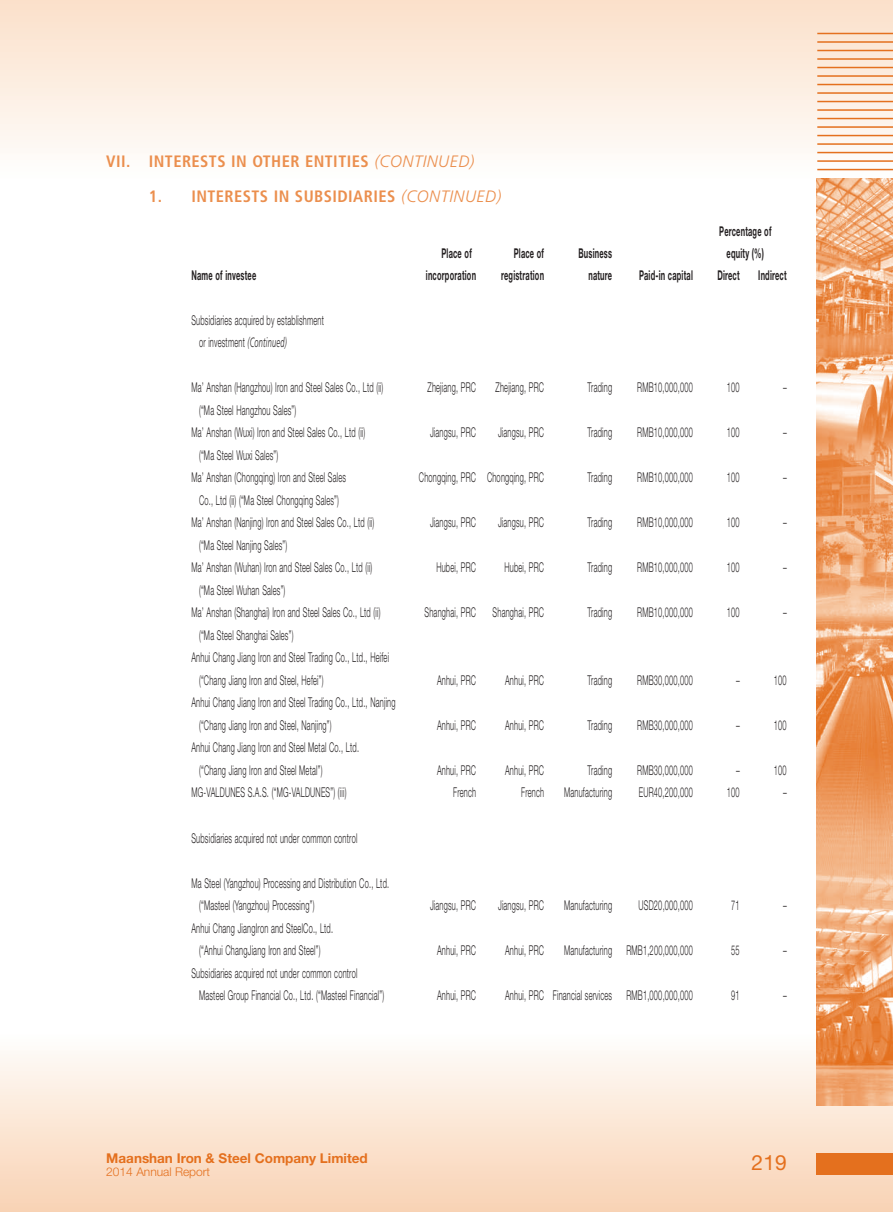
<style>
.page{position:relative;width:893px;height:1212px;background:#fff}
.page>*{position:absolute;margin:0;border:0;box-sizing:border-box;transform-origin:0 0}
.t1{font:21px "Helvetica Neue LT Std";color:#e4701e}
.t2{font:700 condensed 16.5px "Frutiger LT Std";letter-spacing:.025em;color:#eb8f4e}
.t3{font:italic 300 16.5px "Frutiger LT Std";color:#eb8f4e}
.t4{font:300 13.5px/22.5px "Helvetica Neue LT Std";letter-spacing:.03em;color:#231f20;scale:.55 1}
.t5{font:700 13.5px "Helvetica Neue LT Std";letter-spacing:.03em;color:#231f20;scale:.55 1}
.t6{font:700 13.5px "Helvetica Neue LT Std";color:#e4701e}
.t7{font:300 12px "Helvetica Neue LT Std";color:#e4701e}
.s1{font-family:"Frutiger LT Std";font-style:italic}
</style>
<div class="page">
<div style="left:1px;top:1032px;width:892px;height:180px;background:linear-gradient(to bottom,#fefefd,#f9d2b3)"></div>
<div style="left:1px;top:0;width:892px;height:181px;background:linear-gradient(to bottom,#fbe0c9,#fefefd)"></div>
<img style="left:816px;top:179px;width:77px;height:927px">
<hr style="left:817px;top:169px;width:76px;height:1px;background:#e4701e">
<hr style="left:817px;top:160px;width:76px;height:2px;background:#e4701e">
<hr style="left:817px;top:152px;width:76px;height:1px;background:#e4701e">
<hr style="left:817px;top:143px;width:76px;height:2px;background:#e4701e">
<hr style="left:817px;top:135px;width:76px;height:1px;background:#e4701e">
<hr style="left:817px;top:126px;width:76px;height:2px;background:#e4701e">
<hr style="left:817px;top:118px;width:76px;height:1px;background:#e4701e">
<hr style="left:817px;top:109px;width:76px;height:2px;background:#e4701e">
<hr style="left:817px;top:101px;width:76px;height:1px;background:#e4701e">
<hr style="left:817px;top:92px;width:76px;height:2px;background:#e4701e">
<hr style="left:817px;top:84px;width:76px;height:1px;background:#e4701e">
<hr style="left:817px;top:75px;width:76px;height:2px;background:#e4701e">
<hr style="left:817px;top:67px;width:76px;height:1px;background:#e4701e">
<hr style="left:817px;top:58px;width:76px;height:2px;background:#e4701e">
<hr style="left:817px;top:50px;width:76px;height:1px;background:#e4701e">
<hr style="left:817px;top:41px;width:76px;height:2px;background:#e4701e">
<hr style="left:817px;top:33px;width:76px;height:1px;background:#e4701e">
<div style="left:816px;top:1153px;width:77px;height:22px;background:#e4701e"></div>
<p class="t2" style="left:106px;top:151px;width:36px">VII . INTE</p>
<p class="t2" style="left:182px;top:151px;width:19px">RESTS</p>
<p class="t2" style="left:231px;top:151px;width:83px">IN OTHER ENTITIES</p>
<p class="t3" style="left:375px;top:152px;width:27px">(CONTINUED</p>
<p class="t3" style="left:470px;top:152px;width:6px">)</p>
<p class="t2" style="left:149px;top:187px;width:52px">1. INTE</p>
<p class="t2" style="left:225px;top:187px;width:19px">RESTS</p>
<p class="t2" style="left:274px;top:187px;width:108px">IN SUBSIDIARIES</p>
<p class="t3" style="left:401px;top:187px;width:27px">(CONTINUED</p>
<p class="t3" style="left:497px;top:187px;width:6px">)</p>
<p class="t5" style="left:719px;top:222px;width:97px">Percentage of</p>
<p class="t5" style="left:441px;top:245px;width:57px">Place of</p>
<p class="t5" style="left:514px;top:245px;width:57px">Place of</p>
<p class="t5" style="left:578px;top:245px;width:63px">Business</p>
<p class="t5" style="left:727px;top:245px;width:70px">equity (%)</p>
<p class="t5" style="left:191px;top:267px;width:120px">Name of investee</p>
<p class="t5" style="left:426px;top:267px;width:93px">incorporation</p>
<p class="t5" style="left:501px;top:267px;width:80px">registration</p>
<p class="t5" style="left:588px;top:267px;width:45px">nature</p>
<p class="t5" style="left:639px;top:267px;width:100px">Paid-in capital</p>
<p class="t5" style="left:717px;top:267px;width:42px">Direct</p>
<p class="t5" style="left:758px;top:267px;width:53px">Indirect</p>
<p class="t4" style="left:199px;top:308px;width:229px;text-indent:-8px">Subsidiaries acquired by establishment or investment <span class="s1">(Continued)</span></p>
<p class="t4" style="left:191px;top:376px;width:351px">Ma’ Anshan (Hangzhou) Iron and Steel Sales Co., Ltd (ii)</p>
<p class="t4" style="left:428px;top:376px;width:90px">Zhejiang, PRC</p>
<p class="t4" style="left:496px;top:376px;width:90px">Zhejiang, PRC</p>
<p class="t4" style="left:587px;top:376px;width:46px">Trading</p>
<p class="t4" style="left:637px;top:376px;width:103px">RMB10,000,000</p>
<p class="t4" style="left:727px;top:376px;width:25px">100</p>
<p class="t4" style="left:783px;top:376px;width:8px">–</p>
<p class="t4" style="left:191px;top:398px;width:318px;text-indent:8px">(“Ma Steel Hangzhou Sales”)<br>Ma’ Anshan (Wuxi) Iron and Steel Sales Co., Ltd (ii)</p>
<p class="t4" style="left:430px;top:421px;width:85px">Jiangsu, PRC</p>
<p class="t4" style="left:498px;top:421px;width:85px">Jiangsu, PRC</p>
<p class="t4" style="left:587px;top:421px;width:46px">Trading</p>
<p class="t4" style="left:637px;top:421px;width:103px">RMB10,000,000</p>
<p class="t4" style="left:727px;top:421px;width:25px">100</p>
<p class="t4" style="left:783px;top:421px;width:8px">–</p>
<p class="t4" style="left:191px;top:443px;width:283px;text-indent:8px">(“Ma Steel Wuxi Sales”)<br>Ma’ Anshan (Chongqing) Iron and Steel Sales</p>
<p class="t4" style="left:191px;top:488px;width:334px;text-indent:8px">Co., Ltd (ii) (“Ma Steel Chongqing Sales”)<br>Ma’ Anshan (Nanjing) Iron and Steel Sales Co., Ltd (ii)</p>
<p class="t4" style="left:191px;top:533px;width:331px;text-indent:8px">(“Ma Steel Nanjing Sales”)<br>Ma’ Anshan (Wuhan) Iron and Steel Sales Co., Ltd (ii)</p>
<p class="t4" style="left:191px;top:578px;width:345px;text-indent:8px">(“Ma Steel Wuhan Sales”)<br>Ma’ Anshan (Shanghai) Iron and Steel Sales Co., Ltd (ii)</p>
<p class="t4" style="left:419px;top:466px;width:229px">Chongqing, PRC Chongqing, PRC</p>
<p class="t4" style="left:587px;top:466px;width:46px">Trading</p>
<p class="t4" style="left:637px;top:466px;width:103px">RMB10,000,000</p>
<p class="t4" style="left:727px;top:466px;width:25px">100</p>
<p class="t4" style="left:783px;top:466px;width:8px">–</p>
<p class="t4" style="left:430px;top:511px;width:85px">Jiangsu, PRC</p>
<p class="t4" style="left:498px;top:511px;width:85px">Jiangsu, PRC</p>
<p class="t4" style="left:587px;top:511px;width:46px">Trading</p>
<p class="t4" style="left:637px;top:511px;width:103px">RMB10,000,000</p>
<p class="t4" style="left:727px;top:511px;width:25px">100</p>
<p class="t4" style="left:783px;top:511px;width:8px">–</p>
<p class="t4" style="left:436px;top:556px;width:74px">Hubei, PRC</p>
<p class="t4" style="left:504px;top:556px;width:74px">Hubei, PRC</p>
<p class="t4" style="left:587px;top:556px;width:46px">Trading</p>
<p class="t4" style="left:637px;top:556px;width:103px">RMB10,000,000</p>
<p class="t4" style="left:727px;top:556px;width:25px">100</p>
<p class="t4" style="left:783px;top:556px;width:8px">–</p>
<p class="t4" style="left:425px;top:601px;width:219px">Shanghai, PRC Shanghai, PRC</p>
<p class="t4" style="left:587px;top:601px;width:46px">Trading</p>
<p class="t4" style="left:637px;top:601px;width:103px">RMB10,000,000</p>
<p class="t4" style="left:727px;top:601px;width:25px">100</p>
<p class="t4" style="left:783px;top:601px;width:8px">–</p>
<p class="t4" style="left:199px;top:624px;width:173px">(“Ma Steel Shanghai Sales”)</p>
<p class="t4" style="left:191px;top:646px;width:361px">Anhui Chang Jiang Iron and Steel Trading Co., Ltd., Heifei</p>
<p class="t4" style="left:199px;top:669px;width:228px">(“Chang Jiang Iron and Steel, Hefei”)</p>
<p class="t4" style="left:437px;top:669px;width:73px">Anhui, PRC</p>
<p class="t4" style="left:505px;top:669px;width:73px">Anhui, PRC</p>
<p class="t4" style="left:587px;top:669px;width:46px">Trading</p>
<p class="t4" style="left:637px;top:669px;width:103px">RMB30,000,000</p>
<p class="t4" style="left:736px;top:669px;width:8px">–</p>
<p class="t4" style="left:774px;top:669px;width:25px">100</p>
<p class="t4" style="left:199px;top:691px;width:359px;text-indent:-8px">Anhui Chang Jiang Iron and Steel Trading Co., Ltd., Nanjing (“Chang Jiang Iron and Steel, Nanjing”)</p>
<p class="t4" style="left:437px;top:714px;width:73px">Anhui, PRC</p>
<p class="t4" style="left:505px;top:714px;width:73px">Anhui, PRC</p>
<p class="t4" style="left:588px;top:714px;width:46px">Trading</p>
<p class="t4" style="left:637px;top:714px;width:103px">RMB30,000,000</p>
<p class="t4" style="left:736px;top:714px;width:8px">–</p>
<p class="t4" style="left:774px;top:714px;width:25px">100</p>
<p class="t4" style="left:199px;top:736px;width:293px;text-indent:-8px">Anhui Chang Jiang Iron and Steel Metal Co., Ltd. (“Chang Jiang Iron and Steel Metal”)</p>
<p class="t4" style="left:437px;top:759px;width:73px">Anhui, PRC</p>
<p class="t4" style="left:505px;top:759px;width:73px">Anhui, PRC</p>
<p class="t4" style="left:588px;top:759px;width:46px">Trading</p>
<p class="t4" style="left:637px;top:759px;width:103px">RMB30,000,000</p>
<p class="t4" style="left:736px;top:759px;width:8px">–</p>
<p class="t4" style="left:774px;top:759px;width:25px">100</p>
<p class="t4" style="left:191px;top:781px;width:283px">MG-VALDUNES S.A.S. (“MG-VALDUNES”) (iii)</p>
<p class="t4" style="left:453px;top:781px;width:43px">French</p>
<p class="t4" style="left:521px;top:781px;width:43px">French</p>
<p class="t4" style="left:564px;top:781px;width:89px">Manufacturing</p>
<p class="t4" style="left:639px;top:781px;width:100px">EUR40,200,000</p>
<p class="t4" style="left:727px;top:781px;width:25px">100</p>
<p class="t4" style="left:783px;top:781px;width:8px">–</p>
<p class="t4" style="left:191px;top:826px;width:303px">Subsidiaries acquired not under common control</p>
<p class="t4" style="left:199px;top:871px;width:347px;text-indent:-8px">Ma Steel (Yangzhou) Processing and Distribution Co., Ltd. (“Masteel (Yangzhou) Processing”)</p>
<p class="t4" style="left:430px;top:894px;width:85px">Jiangsu, PRC</p>
<p class="t4" style="left:498px;top:894px;width:85px">Jiangsu, PRC</p>
<p class="t4" style="left:564px;top:894px;width:89px">Manufacturing</p>
<p class="t4" style="left:638px;top:894px;width:101px">USD20,000,000</p>
<p class="t4" style="left:731px;top:894px;width:17px">71</p>
<p class="t4" style="left:783px;top:894px;width:8px">–</p>
<p class="t4" style="left:191px;top:916px;width:259px;text-align:center">Anhui Chang JiangIron and SteelCo., Ltd. (“Anhui ChangJiang Iron and Steel”)</p>
<p class="t4" style="left:199px;top:961px;width:338px;text-indent:-8px">Subsidiaries acquired not under common control<br>Masteel Group Financial Co., Ltd. (“Masteel Financial”)</p>
<p class="t4" style="left:437px;top:939px;width:73px">Anhui, PRC</p>
<p class="t4" style="left:505px;top:939px;width:73px">Anhui, PRC</p>
<p class="t4" style="left:564px;top:939px;width:236px">Manufacturing RMB1,200,000,000</p>
<p class="t4" style="left:731px;top:939px;width:17px">55</p>
<p class="t4" style="left:783px;top:939px;width:8px">–</p>
<p class="t4" style="left:437px;top:984px;width:73px">Anhui, PRC</p>
<p class="t4" style="left:505px;top:984px;width:343px">Anhui, PRC Financial services RMB1,000,000,000</p>
<p class="t4" style="left:731px;top:984px;width:17px">91</p>
<p class="t4" style="left:783px;top:984px;width:8px">–</p>
<p class="t6" style="left:106px;top:1150px;width:263px">Maanshan Iron &amp; Steel Company Limited</p>
<p class="t7" style="left:106px;top:1165px;width:105px">2014 Annual Report</p>
<h1 class="t1" style="left:752px;top:1150px;width:37px">219</h1>
</div>
